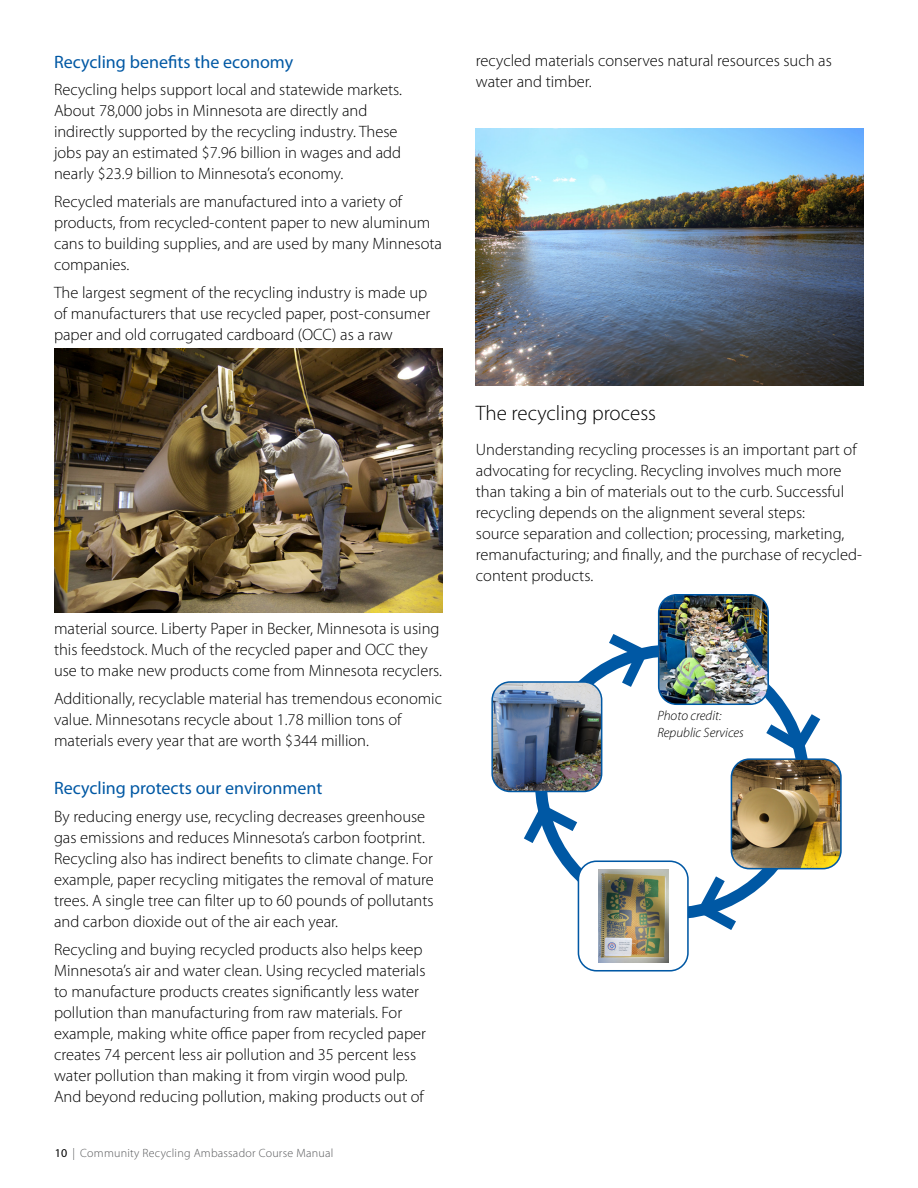
<style>
.page{position:relative;width:918px;height:1188px;background:#fff}
.page>*{position:absolute;margin:0;border:0;box-sizing:border-box;transform-origin:0 0}
.t1{font:300 21px "Myriad Pro";color:#000}
.t2{font:18px "Myriad Pro";color:#0058a4}
.t3{font:300 16.5px/21px "Myriad Pro";color:#000}
.t4{font:italic 300 13.5px/16.5px "Myriad Pro";color:#000}
.t5{font:300 12px "Myriad Pro";letter-spacing:.02em;color:#58595b}
.s1{font-weight:400;color:#000}
</style>
<div class="page">
<img style="left:54px;top:349px;width:388px;height:263px">
<img style="left:476px;top:129px;width:388px;height:257px">
<svg style="left:535px;top:645px;width:275px;height:274px"></svg>
<svg style="left:765px;top:710px;width:56px;height:44px"></svg>
<svg style="left:696px;top:875px;width:43px;height:55px"></svg>
<svg style="left:524px;top:803px;width:54px;height:42px"></svg>
<svg style="left:608px;top:634px;width:41px;height:53px"></svg>
<div style="left:578px;top:861px;width:110px;height:110px;background:#fff;border-radius:18px"></div>
<img style="left:598px;top:869px;width:70px;height:94px">
<div style="left:578px;top:860px;width:111px;height:112px;border:2px solid #0058a4;border-radius:18px"></div>
<img style="left:494px;top:682px;width:108px;height:109px">
<div style="left:491px;top:681px;width:111px;height:111px;border:2px solid #0058a4;border-radius:18px"></div>
<img style="left:659px;top:595px;width:109px;height:109px">
<div style="left:658px;top:594px;width:111px;height:111px;border:2px solid #0058a4;border-radius:18px"></div>
<img style="left:731px;top:759px;width:108px;height:110px">
<div style="left:731px;top:758px;width:111px;height:111px;border:2px solid #0058a4;border-radius:18px"></div>
<p class="t2" style="left:54px;top:52px;width:241px">Recycling benefits the economy</p>
<p class="t3" style="left:54px;top:80px;width:350px">Recycling helps support local and statewide markets.<br>About 78,000 jobs in Minnesota are directly and indirectly supported by the recycling industry. These jobs pay an estimated $7.96 billion in wages and add nearly $23.9 billion to Minnesota’s economy.</p>
<p class="t3" style="left:54px;top:191px;width:390px">Recycled materials are manufactured into a variety of products, from recycled-content paper to new aluminum cans to building supplies, and are used by many Minnesota companies.</p>
<p class="t3" style="left:54px;top:282px;width:378px">The largest segment of the recycling industry is made up of manufacturers that use recycled paper, post-consumer paper and old corrugated cardboard (OCC) as a raw</p>
<p class="t3" style="left:54px;top:618px;width:390px">material source. Liberty Paper in Becker, Minnesota is using this feedstock. Much of the recycled paper and OCC they use to make new products come from Minnesota recyclers.</p>
<p class="t3" style="left:54px;top:688px;width:390px">Additionally, recyclable material has tremendous economic value. Minnesotans recycle about 1.78 million tons of materials every year that are worth $344 million.</p>
<p class="t2" style="left:54px;top:778px;width:270px">Recycling protects our environment</p>
<p class="t3" style="left:54px;top:806px;width:381px">By reducing energy use, recycling decreases greenhouse gas emissions and reduces Minnesota’s carbon footprint.<br>Recycling also has indirect benefits to climate change. For example, paper recycling mitigates the removal of mature trees. A single tree can filter up to 60 pounds of pollutants and carbon dioxide out of the air each year.</p>
<p class="t3" style="left:54px;top:939px;width:374px">Recycling and buying recycled products also helps keep Minnesota’s air and water clean. Using recycled materials to manufacture products creates significantly less water pollution than manufacturing from raw materials. For example, making white office paper from recycled paper creates 74 percent less air pollution and 35 percent less water pollution than making it from virgin wood pulp.<br>And beyond reducing pollution, making products out of</p>
<p class="t5" style="left:55px;top:1146px;width:280px"><span class="s1">10</span> | Community Recycling Ambassador Course Manual</p>
<p class="t3" style="left:476px;top:51px;width:357px">recycled materials conserves natural resources such as water and timber.</p>
<p class="t1" style="left:476px;top:402px;width:182px">The recycling process</p>
<p class="t3" style="left:476px;top:439px;width:388px">Understanding recycling processes is an important part of advocating for recycling. Recycling involves much more than taking a bin of materials out to the curb. Successful recycling depends on the alignment several steps:<br>source separation and collection; processing, marketing, remanufacturing; and finally, and the purchase of recycled&shy;content products.</p>
<p class="t4" style="left:657px;top:708px;width:88px">Photo credit:<br>Republic Services</p>
</div>
